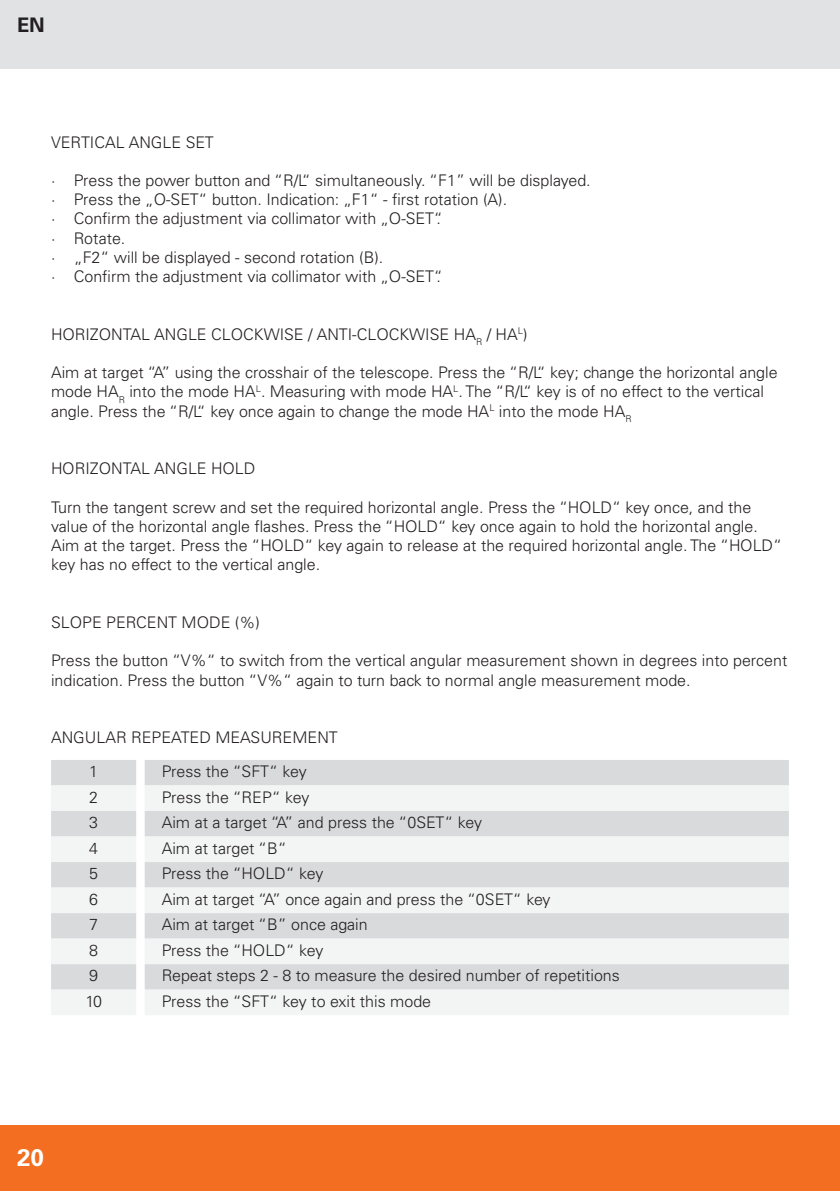
<style>
.page{position:relative;width:840px;height:1191px;background:#fff}
.page>*{position:absolute;margin:0;border:0;box-sizing:border-box;transform-origin:0 0}
.t1{font:700 24px "Univers LT Std";color:#fff}
.t2{font:700 20px "Univers LT Std";color:#231f20}
.t3{font:300 16px/19.2px "Univers LT Std";color:#231f20}
</style>
<div class="page">
<div style="left:0;top:1125px;width:839px;height:66px;background:#f36e21"></div>
<div style="left:0;top:0;width:839px;height:68px;background:#e1e2e4"></div>
<div style="left:51px;top:760px;width:737px;height:25px;background:#d9dadc"></div>
<svg style="left:51px;top:785px;width:737px;height:230px;fill:#f3f4f4"></svg>
<p class="t2" style="left:17px;top:13px;width:29px">EN</p>
<p class="t3" style="left:51px;top:132px;width:164px">VERTICAL ANGLE SET</p>
<p class="t3" style="left:51px;top:171px;width:541px">· Press the power button and “R/L“ simultaneously. “F1” will be displayed. · Press the „O-SET“ button. Indication: „F1“ - first rotation (A).<br>· Confirm the adjustment via collimator with „O-SET“.<br>· Rotate.<br>· „F2“ will be displayed - second rotation (B).<br>· Confirm the adjustment via collimator with „O-SET“.</p>
<p class="t3" style="left:51px;top:324px;width:477px">HORIZONTAL ANGLE CLOCKWISE / ANTI-CLOCKWISE HA<sub>R</sub> / HA<sup>L</sup>)</p>
<p class="t3" style="left:51px;top:363px;width:727px">Aim at target “A” using the crosshair of the telescope. Press the “R/L“ key; change the horizontal angle mode HA<sub>R</sub> into the mode HA<sup>L</sup>. Measuring with mode HA<sup>L</sup>. The “R/L“ key is of no effect to the vertical angle. Press the “R/L“ key once again to change the mode HA<sup>L</sup> into the mode HA<sub>R</sub></p>
<p class="t3" style="left:51px;top:459px;width:206px">HORIZONTAL ANGLE HOLD</p>
<p class="t3" style="left:51px;top:497px;width:732px">Turn the tangent screw and set the required horizontal angle. Press the “HOLD“ key once, and the value of the horizontal angle flashes. Press the “HOLD“ key once again to hold the horizontal angle.<br>Aim at the target. Press the “HOLD“ key again to release at the required horizontal angle. The “HOLD“ key has no effect to the vertical angle.</p>
<p class="t3" style="left:51px;top:612px;width:210px">SLOPE PERCENT MODE (%)</p>
<p class="t3" style="left:51px;top:651px;width:737px">Press the button “V%“ to switch from the vertical angular measurement shown in degrees into percent indication. Press the button “V%“ again to turn back to normal angle measurement mode.</p>
<p class="t3" style="left:51px;top:728px;width:288px">ANGULAR REPEATED MEASUREMENT</p>
<p class="t3" style="left:89px;top:762px;width:10px">1</p>
<p class="t3" style="left:162px;top:762px;width:146px">Press the “SFT“ key</p>
<p class="t3" style="left:89px;top:787px;width:10px">2</p>
<p class="t3" style="left:162px;top:787px;width:149px">Press the “REP“ key</p>
<p class="t3" style="left:89px;top:813px;width:10px">3</p>
<p class="t3" style="left:162px;top:813px;width:321px">Aim at a target “A” and press the “0SET“ key</p>
<p class="t3" style="left:89px;top:838px;width:10px">4</p>
<p class="t3" style="left:162px;top:838px;width:126px">Aim at target “B“</p>
<p class="t3" style="left:89px;top:864px;width:10px">5</p>
<p class="t3" style="left:162px;top:864px;width:163px">Press the “HOLD“ key</p>
<p class="t3" style="left:89px;top:889px;width:10px">6</p>
<p class="t3" style="left:162px;top:889px;width:390px">Aim at target “A” once again and press the “0SET“ key</p>
<p class="t3" style="left:89px;top:915px;width:10px">7</p>
<p class="t3" style="left:162px;top:915px;width:207px">Aim at target “B” once again</p>
<p class="t3" style="left:89px;top:940px;width:10px">8</p>
<p class="t3" style="left:162px;top:940px;width:163px">Press the “HOLD“ key</p>
<p class="t3" style="left:89px;top:966px;width:10px">9</p>
<p class="t3" style="left:162px;top:966px;width:459px">Repeat steps 2 - 8 to measure the desired number of repetitions</p>
<p class="t3" style="left:85px;top:991px;width:18px">10</p>
<p class="t3" style="left:162px;top:991px;width:271px">Press the “SFT“ key to exit this mode</p>
<h1 class="t1" style="left:17px;top:1143px;width:28px">20</h1>
</div>
